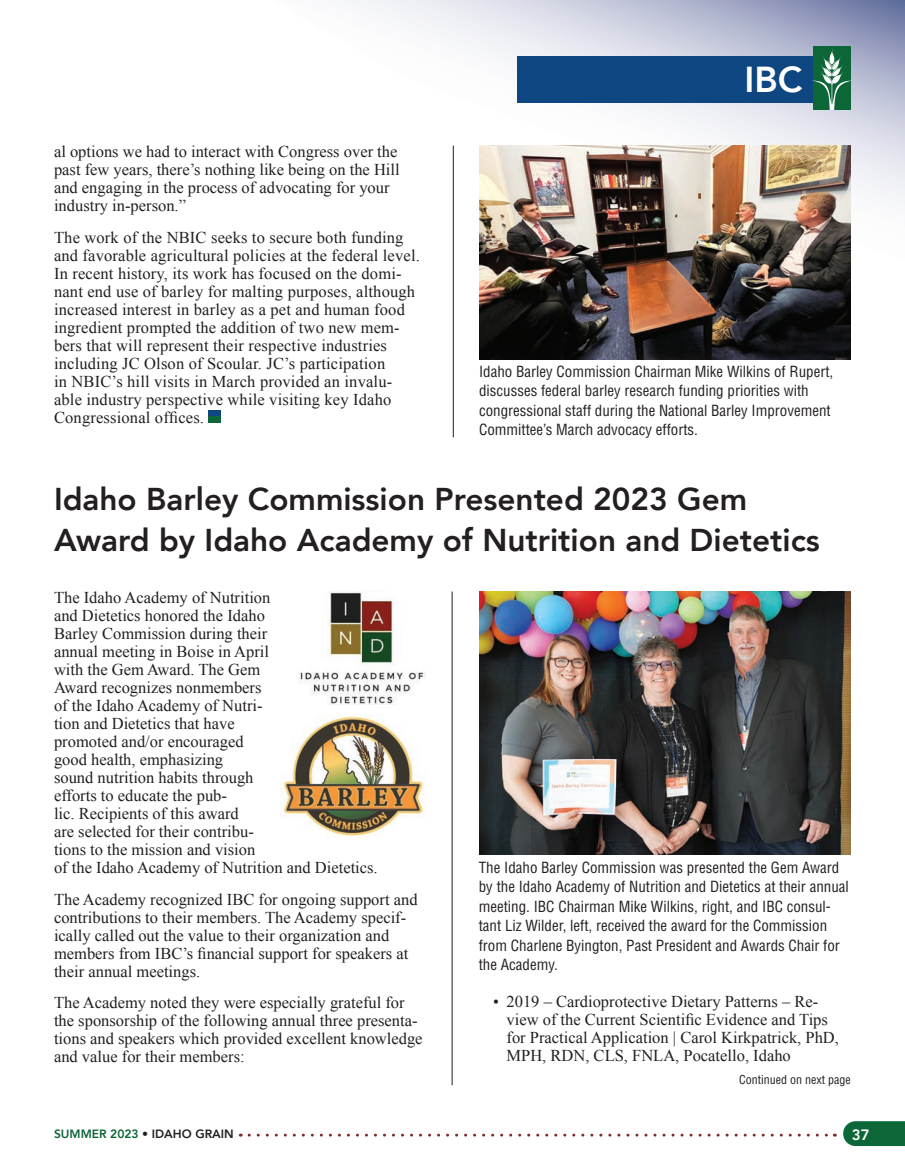
<style>
.page{position:relative;width:905px;height:1175px;background:#fff}
.page>*{position:absolute;margin:0;border:0;box-sizing:border-box;transform-origin:0 0}
.t1{font:800 36px "Avenir";color:#fff}
.t2{font:800 31.5px/40.5px "Avenir";color:#231f20}
.t3{font:16.5px/18px "Times New Roman";color:#231f20}
.t4{font:condensed 15px/19.5px "Helvetica LT Std";color:#231f20}
.t5{font:800 15px "Avenir";color:#fff}
.t6{font:800 12px "Avenir";color:#231f20}
.t7{font:condensed 12px "Helvetica LT Std";color:#231f20}
.s1{color:#0c6638}
</style>
<div class="page">
<svg style="left:348px;top:0;width:556px;height:373px"></svg>
<div style="left:517px;top:56px;width:333px;height:47px;background:#0d4680"></div>
<div style="left:813px;top:46px;width:37px;height:63px;background:#0c6638"></div>
<svg style="left:813px;top:49px;width:37px;height:60px"></svg>
<svg style="left:843px;top:1121px;width:61px;height:25px;background:#186e43"></svg>
<svg style="left:249px;top:1133px;width:586px;height:3px"></svg>
<hr style="left:453px;top:146px;width:1px;height:291px;background:#231f20">
<div style="left:209px;top:410px;width:12px;height:7px;background:#0d4680"></div>
<div style="left:209px;top:416px;width:12px;height:7px;background:#0c6638"></div>
<img style="left:479px;top:146px;width:371px;height:213px">
<hr style="left:452px;top:591px;width:1px;height:494px;background:#231f20">
<img style="left:280px;top:714px;width:145px;height:124px">
<img style="left:299px;top:591px;width:126px;height:113px">
<img style="left:479px;top:591px;width:371px;height:264px">
<p class="t3" style="left:54px;top:142px;width:347px">al options we had to interact with Congress over the past few years, there’s nothing like being on the Hill and engaging in the process of advocating for your industry in-person.”</p>
<p class="t3" style="left:54px;top:228px;width:367px">The work of the NBIC seeks to secure both funding and favorable agricultural policies at the federal level.<br>In recent history, its work has focused on the domi&shy;nant end use of barley for malting purposes, although increased interest in barley as a pet and human food ingredient prompted the addition of two new mem&shy;bers that will represent their respective industries including JC Olson of Scoular. JC’s participation<br>in NBIC’s hill visits in March provided an invalu&shy;able industry perspective while visiting key Idaho Congressional offices.</p>
<h1 class="t1" style="left:744px;top:52px;width:59px">IBC</h1>
<p class="t4" style="left:479px;top:361px;width:356px">Idaho Barley Commission Chairman Mike Wilkins of Rupert, discusses federal barley research funding priorities with congressional staff during the National Barley Improvement Committee’s March advocacy efforts.</p>
<h2 class="t2" style="left:54px;top:479px;width:767px">Idaho Barley Commission Presented 2023 Gem<br>Award by Idaho Academy of Nutrition and Dietetics</h2>
<p class="t3" style="left:54px;top:588px;width:325px">The Idaho Academy of Nutrition<br>and Dietetics honored the Idaho<br>Barley Commission during their<br>annual meeting in Boise in April<br>with the Gem Award. The Gem<br>Award recognizes nonmembers<br>of the Idaho Academy of Nutri-<br>tion and Dietetics that have<br>promoted and/or encouraged<br>good health, emphasizing<br>sound nutrition habits through<br>efforts to educate the pub-<br>lic. Recipients of this award<br>are selected for their contribu-<br>tions to the mission and vision<br>of the Idaho Academy of Nutrition and Dietetics.</p>
<p class="t3" style="left:54px;top:889px;width:365px">The Academy recognized IBC for ongoing support and contributions to their members. The Academy specif&shy;ically called out the value to their organization and members from IBC’s financial support for speakers at their annual meetings.</p>
<p class="t3" style="left:54px;top:993px;width:370px">The Academy noted they were especially grateful for the sponsorship of the following annual three presenta&shy;tions and speakers which provided excellent knowledge and value for their members:</p>
<p class="t3" style="left:506px;top:991px;width:334px;text-indent:-13px">• 2019 – Cardioprotective Dietary Patterns – Re&shy;view of the Current Scientific Evidence and Tips for Practical Application | Carol Kirkpatrick, PhD, MPH, RDN, CLS, FNLA, Pocatello, Idaho</p>
<p class="t4" style="left:478px;top:857px;width:371px">The Idaho Barley Commission was presented the Gem Award by the Idaho Academy of Nutrition and Dietetics at their annual meeting. IBC Chairman Mike Wilkins, right, and IBC consul&shy;tant Liz Wilder, left, received the award for the Commission from Charlene Byington, Past President and Awards Chair for the Academy.</p>
<p class="t7" style="left:739px;top:1072px;width:113px">Continued on next page</p>
<p class="t6" style="left:54px;top:1124px;width:181px"><span class="s1">SUMMER 2023</span> • IDAHO GRAIN</p>
<p class="t5" style="left:851px;top:1122px;width:19px">37</p>
</div>
